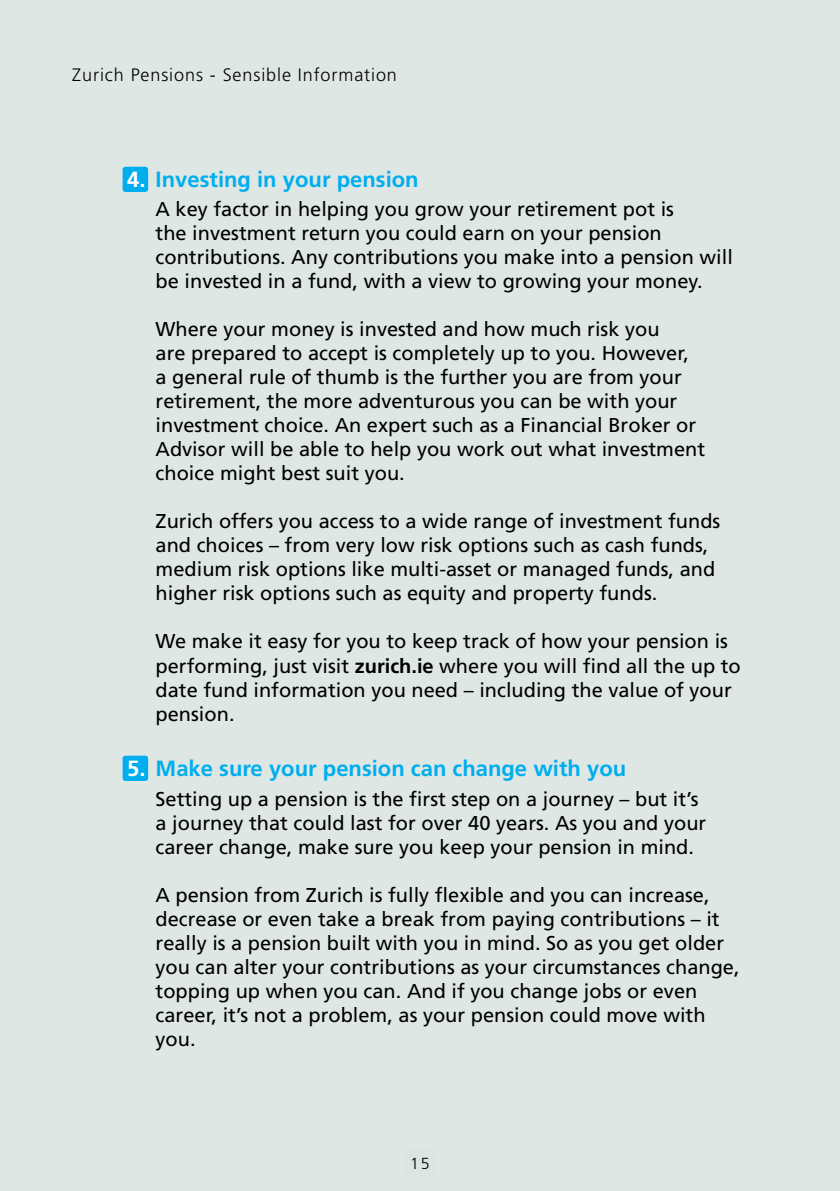
<style>
.page{position:relative;width:840px;height:1191px;background:#fff}
.page>*{position:absolute;margin:0;border:0;box-sizing:border-box;transform-origin:0 0}
.t1{font:700 22px "Frutiger";color:#00aeef}
.t2{font:20px/24px "Frutiger";color:#000}
.t3{font:300 18px "Frutiger";letter-spacing:.05em;color:#000}
.t4{font:300 16px "Frutiger";color:#000}
.s1{color:#fff}
.s2{font-weight:700}
</style>
<div class="page">
<div style="left:0;top:0;width:839px;height:1191px;background:#dfe7e5"></div>
<hr style="left:839px;top:0;width:1px;height:1191px;background:#86bae4">
<div style="left:122px;top:167px;width:26px;height:25px;background:#00aeef;border-radius:3px"></div>
<div style="left:122px;top:755px;width:26px;height:26px;background:#00aeef;border-radius:3px"></div>
<p class="t3" style="left:72px;top:64px;width:326px">Zurich Pensions - Sensible Information</p>
<p class="t1" style="left:127px;top:166px;width:293px"><span class="s1">4.</span> Investing in your pension</p>
<p class="t2" style="left:155px;top:197px;width:578px">A key factor in helping you grow your retirement pot is<br>the investment return you could earn on your pension contributions. Any contributions you make into a pension will be invested in a fund, with a view to growing your money.</p>
<p class="t2" style="left:155px;top:317px;width:551px">Where your money is invested and how much risk you<br>are prepared to accept is completely up to you. However,<br>a general rule of thumb is the further you are from your retirement, the more adventurous you can be with your investment choice. An expert such as a Financial Broker or Advisor will be able to help you work out what investment choice might best suit you.</p>
<p class="t2" style="left:155px;top:509px;width:566px">Zurich offers you access to a wide range of investment funds and choices – from very low risk options such as cash funds, medium risk options like multi-asset or managed funds, and higher risk options such as equity and property funds.</p>
<p class="t2" style="left:155px;top:629px;width:586px">We make it easy for you to keep track of how your pension is performing, just visit <span class="s2">zurich.ie</span> where you will find all the up to date fund information you need – including the value of your pension.</p>
<p class="t1" style="left:127px;top:755px;width:500px"><span class="s1">5.</span> Make sure your pension can change with you</p>
<p class="t2" style="left:155px;top:786px;width:552px">Setting up a pension is the first step on a journey – but it’s a journey that could last for over 40 years. As you and your career change, make sure you keep your pension in mind.</p>
<p class="t2" style="left:155px;top:882px;width:585px">A pension from Zurich is fully flexible and you can increase, decrease or even take a break from paying contributions – it really is a pension built with you in mind. So as you get older you can alter your contributions as your circumstances change, topping up when you can. And if you change jobs or even career, it’s not a problem, as your pension could move with you.</p>
<p class="t4" style="left:410px;top:1154px;width:21px">15</p>
</div>
